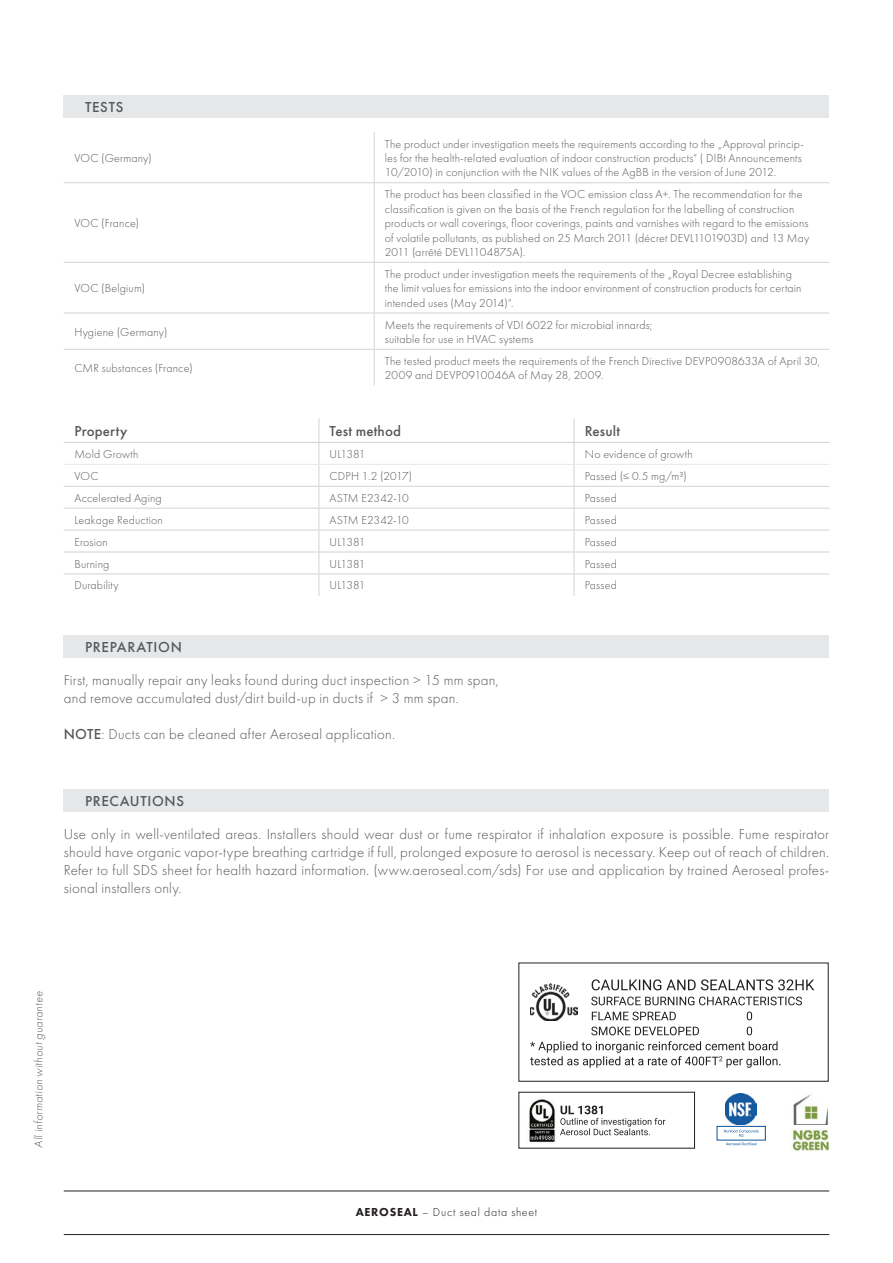
<style>
.page{position:relative;width:893px;height:1263px;background:#fff}
.page>*{position:absolute;margin:0;border:0;box-sizing:border-box;transform-origin:0 0}
.t1{font:300 15px/18px "Futura PT";letter-spacing:.015em;color:#57585a}
.t2{font:500 15px "Futura PT";letter-spacing:.04em;color:#57585a}
.t3{font:500 15px "Futura PT";letter-spacing:.01em;color:#57585a}
.t4{font:300 12px/14.4px "Futura PT";letter-spacing:.015em;color:#57585a}
.t5{font:italic 300 12px "Futura PT";letter-spacing:.025em;color:#57585a}
.t6{font:300 12px "Futura PT";letter-spacing:.06em;color:#231f20}
.s1{font-weight:500}
.s2{font-weight:800}
</style>
<div class="page">
<hr style="left:64px;top:1191px;width:765px;height:1px;background:#231f20">
<hr style="left:64px;top:1234px;width:765px;height:1px;background:#231f20">
<div style="left:64px;top:96px;width:765px;height:22px;background:#e6e7e9"></div>
<hr style="left:374px;top:132px;width:1px;height:50px;background:#d1d2d4">
<hr style="left:64px;top:182px;width:310px;height:1px;background:#d1d2d4">
<hr style="left:374px;top:182px;width:455px;height:1px;background:#d1d2d4">
<hr style="left:374px;top:183px;width:1px;height:79px;background:#d1d2d4">
<hr style="left:64px;top:262px;width:310px;height:1px;background:#d1d2d4">
<hr style="left:374px;top:262px;width:455px;height:1px;background:#d1d2d4">
<hr style="left:374px;top:263px;width:1px;height:50px;background:#d1d2d4">
<hr style="left:64px;top:313px;width:310px;height:1px;background:#d1d2d4">
<hr style="left:374px;top:313px;width:455px;height:1px;background:#d1d2d4">
<hr style="left:374px;top:313px;width:1px;height:36px;background:#d1d2d4">
<hr style="left:64px;top:349px;width:310px;height:1px;background:#d1d2d4">
<hr style="left:374px;top:349px;width:455px;height:1px;background:#d1d2d4">
<hr style="left:374px;top:350px;width:1px;height:36px;background:#d1d2d4">
<div style="left:64px;top:635px;width:765px;height:22px;background:#e6e7e9"></div>
<div style="left:64px;top:789px;width:765px;height:22px;background:#e6e7e9"></div>
<svg style="left:319px;top:418px;width:1px;height:178px"></svg>
<svg style="left:574px;top:418px;width:1px;height:178px"></svg>
<hr style="left:64px;top:464px;width:255px;height:1px;background:#e6e7e9">
<hr style="left:319px;top:464px;width:255px;height:1px;background:#e6e7e9">
<hr style="left:574px;top:464px;width:255px;height:1px;background:#e6e7e9">
<hr style="left:64px;top:442px;width:255px;height:1px;background:#d1d2d4">
<hr style="left:319px;top:442px;width:255px;height:1px;background:#d1d2d4">
<hr style="left:574px;top:442px;width:255px;height:1px;background:#d1d2d4">
<hr style="left:64px;top:486px;width:255px;height:1px;background:#d1d2d4">
<hr style="left:319px;top:486px;width:255px;height:1px;background:#d1d2d4">
<hr style="left:574px;top:486px;width:255px;height:1px;background:#d1d2d4">
<hr style="left:64px;top:573px;width:255px;height:1px;background:#d1d2d4">
<hr style="left:319px;top:573px;width:255px;height:1px;background:#d1d2d4">
<hr style="left:574px;top:573px;width:255px;height:1px;background:#d1d2d4">
<hr style="left:64px;top:508px;width:255px;height:1px;background:#d1d2d4">
<hr style="left:319px;top:508px;width:255px;height:1px;background:#d1d2d4">
<hr style="left:574px;top:508px;width:255px;height:1px;background:#d1d2d4">
<hr style="left:64px;top:552px;width:255px;height:1px;background:#d1d2d4">
<hr style="left:319px;top:552px;width:255px;height:1px;background:#d1d2d4">
<hr style="left:574px;top:552px;width:255px;height:1px;background:#d1d2d4">
<hr style="left:64px;top:530px;width:255px;height:1px;background:#d1d2d4">
<hr style="left:319px;top:530px;width:255px;height:1px;background:#d1d2d4">
<hr style="left:574px;top:530px;width:255px;height:1px;background:#d1d2d4">
<svg style="left:592px;top:979px;width:222px;height:11px"></svg>
<svg style="left:591px;top:996px;width:211px;height:9px"></svg>
<svg style="left:592px;top:1011px;width:84px;height:9px"></svg>
<svg style="left:747px;top:1011px;width:5px;height:9px"></svg>
<svg style="left:591px;top:1026px;width:108px;height:9px"></svg>
<svg style="left:747px;top:1026px;width:5px;height:9px"></svg>
<svg style="left:530px;top:1041px;width:250px;height:27px"></svg>
<svg style="left:560px;top:1105px;width:105px;height:30px"></svg>
<div style="left:518px;top:1092px;width:177px;height:56px;border:1px solid #231f20"></div>
<img style="left:530px;top:984px;width:47px;height:36px">
<img style="left:529px;top:1099px;width:26px;height:44px">
<img style="left:792px;top:1094px;width:37px;height:56px">
<img style="left:792px;top:1125px;width:37px;height:2px">
<img style="left:725px;top:1094px;width:31px;height:30px">
<div style="left:717px;top:1126px;width:48px;height:14px;border:1px solid #0d5297"></div>
<svg style="left:724px;top:1130px;width:35px;height:15px"></svg>
<p class="t2" style="left:85px;top:98px;width:40px">TESTS</p>
<p class="t4" style="left:74px;top:151px;width:79px">VOC (Germany)</p>
<p class="t4" style="left:74px;top:216px;width:66px">VOC (France)</p>
<p class="t4" style="left:74px;top:281px;width:72px">VOC (Belgium)</p>
<p class="t4" style="left:385px;top:136px;width:421px">The product under investigation meets the requirements according to the „Approval princip&shy;les for the health-related evaluation of indoor construction products“ ( DIBt Announcements<br>10/2010) in conjunction with the NIK values of the AgBB in the version of June 2012.</p>
<p class="t4" style="left:385px;top:187px;width:426px">The product has been classified in the VOC emission class A+. The recommendation for the classification is given on the basis of the French regulation for the labelling of construction products or wall coverings, floor coverings, paints and varnishes with regard to the emissions of volatile pollutants, as published on 25 March 2011 (décret DEVL1101903D) and 13 May 2011 (arrêté DEVL1104875A).</p>
<p class="t4" style="left:385px;top:267px;width:418px">The product under investigation meets the requirements of the „Royal Decree establishing the limit values for emissions into the indoor environment of construction products for certain intended uses (May 2014)“.</p>
<p class="t4" style="left:74px;top:325px;width:94px">Hygiene (Germany)</p>
<p class="t4" style="left:385px;top:317px;width:269px">Meets the requirements of VDI 6022 for microbial innards; suitable for use in HVAC systems</p>
<p class="t4" style="left:74px;top:361px;width:120px">CMR substances (France)</p>
<p class="t4" style="left:385px;top:354px;width:437px">The tested product meets the requirements of the French Directive DEVP0908633A of April 30,<br>2009 and DEVP0910046A of May 28, 2009.</p>
<p class="t3" style="left:74px;top:422px;width:54px">Property</p>
<p class="t3" style="left:330px;top:422px;width:73px">Test method</p>
<p class="t2" style="left:585px;top:422px;width:37px">Result</p>
<p class="t4" style="left:74px;top:447px;width:66px">Mold Growth</p>
<p class="t4" style="left:330px;top:447px;width:37px">UL1381</p>
<p class="t4" style="left:585px;top:447px;width:109px">No evidence of growth</p>
<p class="t4" style="left:74px;top:469px;width:26px">VOC</p>
<p class="t4" style="left:330px;top:469px;width:84px">CDPH 1.2 (2017)</p>
<p class="t4" style="left:585px;top:469px;width:104px">Passed (≤ 0.5 mg/m³)</p>
<p class="t4" style="left:74px;top:491px;width:89px">Accelerated Aging</p>
<p class="t4" style="left:330px;top:491px;width:81px">ASTM E2342-10</p>
<p class="t4" style="left:585px;top:491px;width:34px">Passed</p>
<p class="t4" style="left:74px;top:513px;width:90px">Leakage Reduction</p>
<p class="t4" style="left:330px;top:513px;width:81px">ASTM E2342-10</p>
<p class="t4" style="left:585px;top:513px;width:34px">Passed</p>
<p class="t4" style="left:74px;top:534px;width:35px">Erosion</p>
<p class="t4" style="left:330px;top:534px;width:37px">UL1381</p>
<p class="t4" style="left:585px;top:534px;width:34px">Passed</p>
<p class="t4" style="left:74px;top:556px;width:37px">Burning</p>
<p class="t4" style="left:330px;top:556px;width:37px">UL1381</p>
<p class="t4" style="left:585px;top:556px;width:34px">Passed</p>
<p class="t4" style="left:74px;top:578px;width:46px">Durability</p>
<p class="t4" style="left:330px;top:578px;width:37px">UL1381</p>
<p class="t4" style="left:585px;top:578px;width:34px">Passed</p>
<p class="t2" style="left:85px;top:638px;width:98px">PREPARATION</p>
<p class="t1" style="left:64px;top:671px;width:436px">First, manually repair any leaks found during duct inspection &gt; 15 mm span, and remove accumulated dust/dirt build-up in ducts if &gt; 3 mm span.</p>
<p class="t1" style="left:64px;top:725px;width:333px"><span class="s1">NOTE</span>: Ducts can be cleaned after Aeroseal application.</p>
<p class="t2" style="left:85px;top:792px;width:101px">PRECAUTIONS</p>
<p class="t1" style="left:64px;top:825px;width:767px;text-align:justify">Use only in well-ventilated areas. Installers should wear dust or fume respirator if inhalation exposure is possible. Fume respirator should have organic vapor-type breathing cartridge if full, prolonged exposure to aerosol is necessary. Keep out of reach of children.<br>Refer to full SDS sheet for health hazard information. (www.aeroseal.com/sds) For use and application by trained Aeroseal profes&shy;sional installers only.</p>
<p class="t5" style="left:32px;top:1147px;width:158px;rotate:-90deg">All information without guarantee</p>
<p class="t6" style="left:356px;top:1205px;width:183px"><span class="s2">AEROSEAL</span> – Duct seal data sheet</p>
</div>
